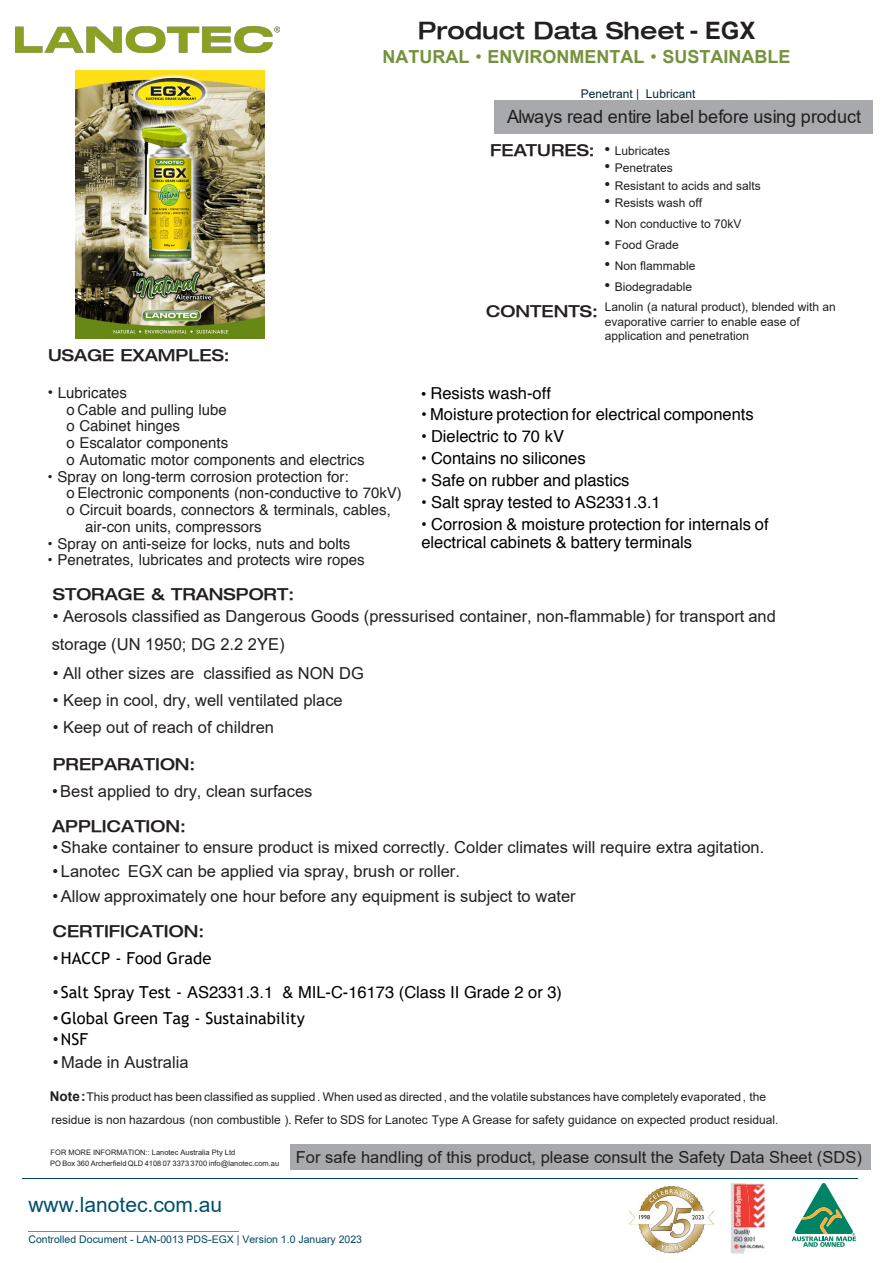
<style>
.page{position:relative;width:893px;height:1263px;background:#fff}
.page>*{position:absolute;margin:0;border:0;box-sizing:border-box;transform-origin:0 0}
.t1{font:500 expanded 24px "Helvetica Neue LT";color:#231f20}
.t2{font:21px "Arial";color:#004f6e}
.t3{font:18.3px "Arial";letter-spacing:.005em;color:#221e1f}
.t4{font:700 18px "Arial";color:#76923c}
.t5{font:16.5px/27.8px "Arial";color:#231f20}
.t6{font:16.5px/18.5px "Helvetica";color:#000}
.t7{font:16.5px/34.7px "Arial";color:#231f20}
.t8{font:500 expanded 16.5px "Helvetica Neue LT";color:#231f20}
.t9{font:16.5px "Trebuchet MS";color:#000}
.t10{font:15px/17px "Helvetica";color:#231f20}
.t11{font:12px/23.1px "Arial";color:#221f1f}
.t12{font:12px/20.4px "Arial";color:#231f20}
.t13{font:12px "Arial";color:#221f1f}
.t14{font:12px "Arial";color:#002735}
.t15{font:10.5px "Arial";color:#004966}
.t16{font:7.5px "Arial";color:#231f20}
.s1{font-family:"Helvetica";font-weight:700;font-stretch:normal}
.s2{font-family:"Arial";font-weight:700;font-stretch:normal;color:#221f1f}
.s3{font-weight:400}
.s4{font-size:16.5px}
.s5{font-size:16.5px;color:#231f20}
.s6{color:#231f20}
.s7{color:#221f1f}
.s8{font-style:inherit}
.s9{font-family:"Microsoft Sans Serif";font-size:15px}
.s10{font-family:"Helvetica Neue LT";font-weight:500;font-stretch:expanded}
.s11{font-family:"Helvetica";color:#221f1f}
.s12{font-family:"Arial";color:#231f20}
.s13{font-family:"Helvetica"}
.s14{font-weight:700;font-size:13.5px}
.s15{color:#211f1f}
.s16{font-family:"Helvetica";color:#004866}
.s17{color:#004866}
</style>
<div class="page">
<hr style="left:22px;top:1178px;width:836px;height:1px;background:#004966">
<svg style="left:791px;top:1183px;width:65px;height:64px"></svg>
<img style="left:749px;top:1183px;width:17px;height:66px">
<img style="left:731px;top:1183px;width:18px;height:70px">
<hr style="left:28px;top:1230px;width:211px;height:1px;background:#79899f">
<div style="left:495px;top:101px;width:378px;height:33px;background:#a7a9ac"></div>
<div style="left:290px;top:1144px;width:581px;height:26px;background:#a7a9ac"></div>
<img style="left:15px;top:26px;width:265px;height:26px">
<img style="left:629px;top:1186px;width:86px;height:68px">
<img style="left:75px;top:71px;width:189px;height:267px">
<p class="t1" style="left:418px;top:15px;width:339px">Product Data Sheet <span class="s1">- E</span><span class="s2">G</span><span class="s1">X</span></p>
<p class="t4" style="left:383px;top:44px;width:409px">NATURAL <span class="s3">•</span> ENVIRONMENTAL <span class="s3">•</span> SUSTAINABLE</p>
<p class="t14" style="left:581px;top:85px;width:116px">Penetrant | Lubricant</p>
<p class="t3" style="left:507px;top:104px;width:356px">Always read entire label before using product</p>
<p class="t8" style="left:48px;top:344px;width:183px">USAGE EXAMPLES:</p>
<p class="t10" style="left:66px;top:384px;width:162px;text-indent:-19px"><span class="s4">•</span> Lubricates<br>o Cable and pulling lube o Cabinet hinges</p>
<p class="t10" style="left:48px;top:468px;width:303px">• Spray on long-term corrosion protection for:</p>
<p class="t10" style="left:85px;top:502px;width:307px;text-indent:-19px">o Circuit boards, connectors &amp; terminals, cables, air-con units, compressors</p>
<p class="t10" style="left:48px;top:535px;width:304px">• Spray on anti-seize for locks, nuts and bolts</p>
<p class="t10" style="left:48px;top:552px;width:319px">• Penetrates, lubricates and protects wire ropes</p>
<p class="t10" style="left:67px;top:435px;width:300px">o Escalator components<br>o Automatic motor components and electrics</p>
<p class="t10" style="left:67px;top:485px;width:337px">o Electronic components (non-conductive to 70kV)</p>
<p class="t8" style="left:53px;top:584px;width:243px">STORAGE &amp; TRANSPORT:</p>
<p class="t8" style="left:490px;top:140px;width:106px">FEATURES:</p>
<p class="t8" style="left:486px;top:301px;width:113px">CONTENTS:</p>
<p class="t13" style="left:604px;top:143px;width:67px"><span class="s5">•</span> <span class="s6">L</span>ubricates</p>
<p class="t12" style="left:615px;top:175px;width:148px"><span class="s7">R</span>esistan<span class="s8">t</span> to acids and salts</p>
<p class="t12" style="left:604px;top:193px;width:99px"><span class="s4">•</span> Resists wash off</p>
<p class="t12" style="left:604px;top:214px;width:139px"><span class="s4">•</span> Non conductive to 70kV</p>
<p class="t12" style="left:604px;top:235px;width:76px"><span class="s4">•</span> Food Grade</p>
<p class="t12" style="left:604px;top:256px;width:93px"><span class="s4">•</span> Non flammable</p>
<p class="t12" style="left:604px;top:277px;width:233px"><span class="s4">•</span> Biodegradable<br>Lanolin (a natural product), blended with an</p>
<p class="t12" style="left:605px;top:314px;width:196px;line-height:14.4px">evaporative carrier to enable ease of application and penetration</p>
<p class="t13" style="left:604px;top:160px;width:70px"><span class="s5">•</span> Penetrates</p>
<p class="t5" style="left:604px;top:170px;width:7px">•</p>
<p class="t6" style="left:421px;top:384px;width:131px"><span class="s9">•</span> Resists wash-off</p>
<p class="t6" style="left:421px;top:406px;width:334px">• Moisture protection for electrical components</p>
<p class="t6" style="left:421px;top:428px;width:144px">• Dielectric to 70 kV</p>
<p class="t6" style="left:421px;top:449px;width:166px">• Contains no silicones</p>
<p class="t6" style="left:421px;top:471px;width:210px">• Safe on rubber and plastics</p>
<p class="t6" style="left:421px;top:493px;width:241px">• Salt spray tested to AS2331.3.1</p>
<p class="t6" style="left:421px;top:515px;width:349px">• Corrosion &amp; moisture protection for internals of electrical cabinets &amp; battery terminals</p>
<p class="t5" style="left:52px;top:602px;width:726px">• Aerosols classified as Dangerous Goods <span class="s8">(pressurised container, non</span><span class="s7">-</span><span class="s8">flammable)</span> for transport and storage (UN 1950; DG <span class="s8">2.</span><span class="s7">2</span> 2YE)</p>
<p class="t5" style="left:53px;top:659px;width:313px">• All other sizes are classified as <span class="s8">NON</span> DG</p>
<p class="t5" style="left:53px;top:686px;width:292px">• Keep in cool, dry, well ventilated place</p>
<p class="t5" style="left:53px;top:713px;width:223px">• Keep out of reach of children</p>
<p class="t8" style="left:53px;top:753px;width:144px">PREPARATION:</p>
<p class="t7" style="left:52px;top:774px;width:262px"><span class="s8">•</span>Best applied to dry, clean surfaces<br><span class="s10">APPLICATION:</span></p>
<p class="t7" style="left:53px;top:830px;width:713px"><span class="s8">•</span>Shake container to ensure product is mixed correctly. Colder climates will require extra agitation.</p>
<p class="t7" style="left:53px;top:854px;width:409px">•Lanotec <span class="s11">E</span><span class="s7">G</span>X can be applied via spray, brush or roller.</p>
<p class="t7" style="left:53px;top:878px;width:525px">•Allow approximately one hour before any equipment is subject to water</p>
<p class="t8" style="left:53px;top:921px;width:153px">CERTIFICATION:</p>
<p class="t9" style="left:53px;top:948px;width:160px"><span class="s12">•</span>HACCP - Food Grade</p>
<p class="t9" style="left:53px;top:981px;width:222px"><span class="s12">•</span> Salt Spray Test - <span class="s13">AS2331.3.1</span></p>
<p class="t6" style="left:282px;top:983px;width:281px">&amp; MIL-C-16173 (Class II Grade 2 or 3)</p>
<p class="t9" style="left:53px;top:1008px;width:254px"><span class="s12">•</span>Global Green Tag - Sustainability</p>
<p class="t9" style="left:53px;top:1029px;width:37px"><span class="s12">•</span>NSF</p>
<p class="t7" style="left:53px;top:1045px;width:137px"><span class="s8">•</span> Made in Australia</p>
<p class="t11" style="left:50px;top:1085px;width:730px"><span class="s14">Note:</span>This product has been classified as supplied . When used as directed , and the volatile substances have completely evaporated, <span class="s8">the </span>residue is non hazardous (non combustible ). Refer to SDS for Lanotec Type A Grease for safety guidance on expected product <span class="s15">residual.</span></p>
<p class="t16" style="left:51px;top:1147px;width:186px">FOR MORE <span class="s8">INFORMATION:</span>: Lanotec Australia Pty Ltd</p>
<p class="t5" style="left:50px;top:1143px;width:813px"><sub>PO</sub> <sub>Box</sub> <sub>360</sub> <sub>Archerfield</sub> <sub>QLD</sub> <sub>4108</sub> <sub>07</sub> <sub>3373</sub> <sub>3700</sub> <sub>info@lanotec.com.au</sub> For safe handling of this product, please consult the Safety Data Sheet (SDS)</p>
<p class="t2" style="left:28px;top:1190px;width:195px">w<span class="s8">w</span>w.lanotec.com.au</p>
<p class="t15" style="left:28px;top:1231px;width:335px">Controlled Document - LAN-001<span class="s8">3</span> PDS-<span class="s16">E</span><span class="s17">GX</span> | Version <span class="s8">1.0</span> J<span class="s8">anuary</span> 20<span class="s8">23</span></p>
</div>
